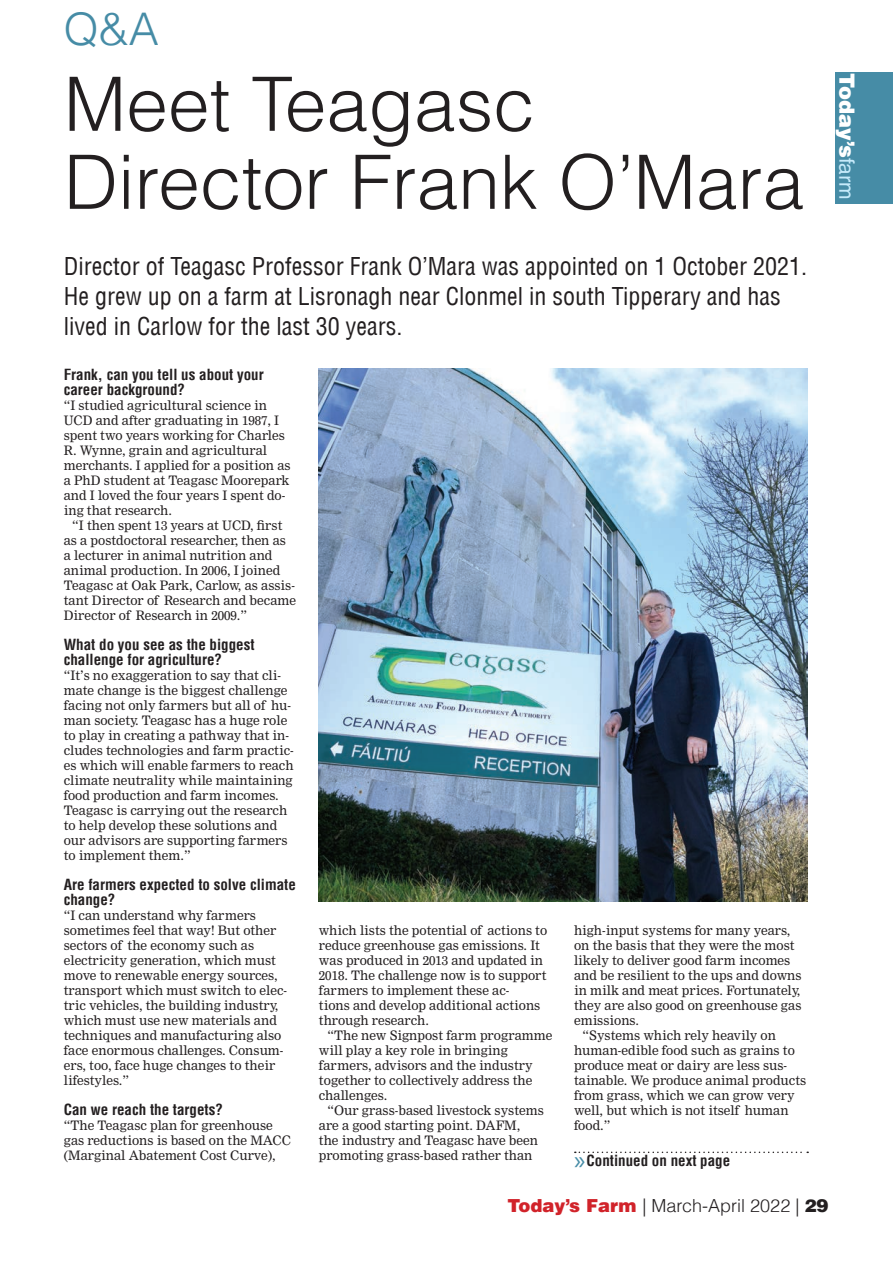
<style>
.page{position:relative;width:893px;height:1263px;background:#fff}
.page>*{position:absolute;margin:0;border:0;box-sizing:border-box;transform-origin:0 0}
.t1{font:300 75px/78px "Helvetica LT";color:#231f20}
.t2{font:300 45px "Helvetica LT";color:#468ca6}
.t3{font:condensed 24px/30px "Helvetica LT";color:#231f20}
.t4{font:900 21px "Helvetica LT";color:#fff}
.t5{font:300 18px "Helvetica LT";color:#231f20}
.t6{font:700 condensed 15px/15px "Helvetica LT";color:#231f20}
.t7{font:12.75px/15px "Nimrod";color:#231f20}
.s1{font-weight:400;color:#c6eafa}
.s2{font-family:"Myriad Pro";font-weight:400;font-stretch:normal;font-size:27px;color:#468ca6}
.s3{font-weight:900;color:#d1232a}
.s4{font-weight:900}
</style>
<div class="page">
<div style="left:836px;top:72px;width:57px;height:132px;background:#468ca6"></div>
<img style="left:319px;top:368px;width:489px;height:533px">
<svg style="left:575px;top:1151px;width:233px;height:2px"></svg>
<h2 class="t2" style="left:64px;top:1px;width:97px">Q&amp;A</h2>
<h1 class="t1" style="left:64px;top:64px;width:742px">Meet Teagasc<br>Director Frank O’Mara</h1>
<h3 class="t4" style="left:861px;top:73px;width:128px;rotate:90deg">Today’s<span class="s1">farm</span></h3>
<h3 class="t3" style="left:64px;top:251px;width:745px">Director of Teagasc Professor Frank O’Mara was appointed on 1 October 2021.<br>He grew up on a farm at Lisronagh near Clonmel in south Tipperary and has lived in Carlow for the last 30 years.</h3>
<p class="t6" style="left:64px;top:367px;width:201px">Frank, can you tell us about your career background?</p>
<p class="t7" style="left:64px;top:398px;width:228px">“I studied agricultural science in UCD and after graduating in 1987, I spent two years working for Charles R. Wynne, grain and agricultural merchants. I applied for a position as a PhD student at Teagasc Moorepark and I loved the four years I spent do&shy;ing that research.</p>
<p class="t7" style="left:64px;top:518px;width:234px;text-indent:9px">“I then spent 13 years at UCD, first as a postdoctoral researcher, then as a lecturer in animal nutrition and animal production. In 2006, I joined Teagasc at Oak Park, Carlow, as assis&shy;tant Director of Research and became Director of Research in 2009.”</p>
<p class="t6" style="left:64px;top:637px;width:192px">What do you see as the biggest challenge for agriculture?</p>
<p class="t7" style="left:64px;top:668px;width:231px">“It’s no exaggeration to say that cli&shy;mate change is the biggest challenge facing not only farmers but all of hu&shy;man society. Teagasc has a huge role to play in creating a pathway that in&shy;cludes technologies and farm practic&shy;es which will enable farmers to reach climate neutrality while maintaining food production and farm incomes.<br>Teagasc is carrying out the research to help develop these solutions and our advisors are supporting farmers to implement them.”</p>
<p class="t6" style="left:64px;top:877px;width:234px">Are farmers expected to solve climate change?</p>
<p class="t7" style="left:64px;top:908px;width:225px">“I can understand why farmers sometimes feel that way! But other sectors of the economy such as electricity generation, which must move to renewable energy sources, transport which must switch to elec&shy;tric vehicles, the building industry, which must use new materials and techniques and manufacturing also face enormous challenges. Consum&shy;ers, too, face huge changes to their lifestyles.”</p>
<p class="t6" style="left:64px;top:1102px;width:161px">Can we reach the targets?</p>
<p class="t7" style="left:64px;top:1118px;width:229px">“The Teagasc plan for greenhouse gas reductions is based on the MACC (Marginal Abatement Cost Curve),</p>
<p class="t7" style="left:319px;top:923px;width:230px">which lists the potential of actions to reduce greenhouse gas emissions. It was produced in 2013 and updated in 2018. The challenge now is to support farmers to implement these ac-<br>tions and develop additional actions through research.</p>
<p class="t7" style="left:319px;top:1028px;width:235px;text-indent:9px">“The new Signpost farm programme will play a key role in bringing farmers, advisors and the industry together to collectively address the challenges.</p>
<p class="t7" style="left:319px;top:1103px;width:226px;text-indent:9px">“Our grass-based livestock systems are a good starting point. DAFM,<br>the industry and Teagasc have been promoting grass-based rather than</p>
<p class="t7" style="left:574px;top:923px;width:218px">high-input systems for many years,</p>
<p class="t7" style="left:574px;top:938px;width:222px">on the basis that they were the most</p>
<p class="t7" style="left:574px;top:953px;width:218px">likely to deliver good farm incomes</p>
<p class="t7" style="left:574px;top:968px;width:229px">and be resilient to the ups and downs</p>
<p class="t7" style="left:574px;top:983px;width:228px">in milk and meat prices. Fortunately,</p>
<p class="t7" style="left:574px;top:998px;width:229px">they are also good on greenhouse gas</p>
<p class="t7" style="left:574px;top:1013px;width:66px">emissions.</p>
<p class="t7" style="left:583px;top:1028px;width:195px">“Systems which rely heavily on</p>
<p class="t7" style="left:574px;top:1043px;width:222px">human-edible food such as grains to</p>
<p class="t7" style="left:574px;top:1058px;width:215px">produce meat or dairy are less sus-</p>
<p class="t7" style="left:574px;top:1073px;width:234px">tainable. We produce animal products</p>
<p class="t7" style="left:574px;top:1088px;width:222px">from grass, which we can grow very</p>
<p class="t7" style="left:574px;top:1103px;width:216px">well, but which is not itself human</p>
<p class="t7" style="left:574px;top:1118px;width:38px">food.”</p>
<p class="t6" style="left:574px;top:1153px;width:158px"><span class="s2">»</span>Continued on next page</p>
<h3 class="t5" style="left:507px;top:1194px;width:322px"><span class="s3">Today’s Farm</span> | March-April 2022 | <span class="s4">29</span></h3>
</div>
